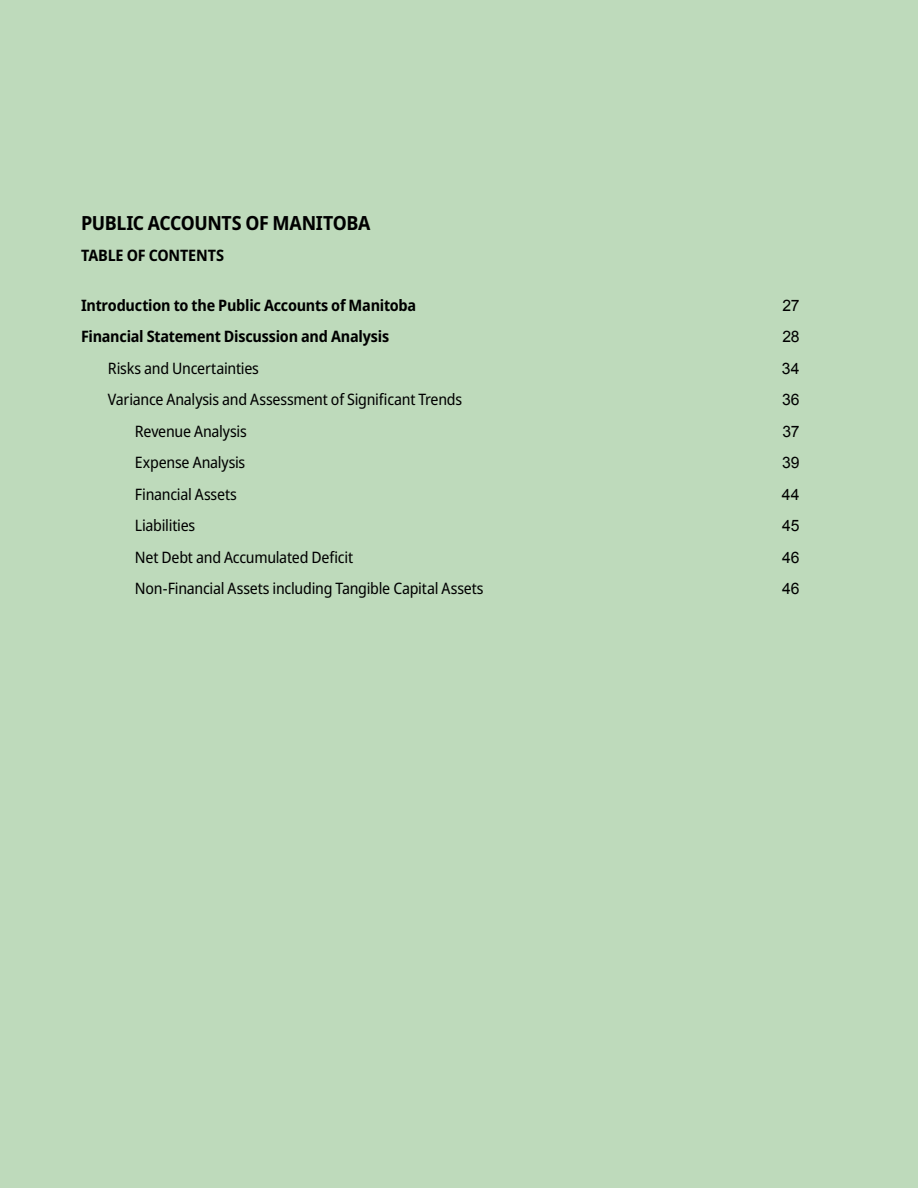
<style>
.page{position:relative;width:918px;height:1188px;background:#bedabb}
.page>*{position:absolute;margin:0;border:0;box-sizing:border-box;transform-origin:0 0}
.t1{font:700 semi-condensed 19.5px "Noto Sans";letter-spacing:-.02em;color:#000}
.t2{font:semi-condensed 15.75px "Noto Sans";letter-spacing:-.015em;color:#000}
.t3{font:700 semi-condensed 15.75px "Noto Sans";letter-spacing:-.015em;color:#000}
.t4{font:15.75px "Arial";letter-spacing:-.01em;color:#000}
</style>
<div class="page">
<p class="t1" style="left:81px;top:208px;width:291px">PUBLIC ACCOUNTS OF MANITOBA</p>
<p class="t3" style="left:81px;top:244px;width:145px">TABLE OF CONTENTS</p>
<p class="t3" style="left:81px;top:294px;width:337px">Introduction to the Public Accounts of Manitoba</p>
<p class="t4" style="left:782px;top:295px;width:19px">27</p>
<p class="t3" style="left:81px;top:325px;width:310px">Financial Statement Discussion and Analysis</p>
<p class="t4" style="left:782px;top:326px;width:19px">28</p>
<p class="t2" style="left:108px;top:357px;width:153px">Risks and Uncertainties</p>
<p class="t4" style="left:782px;top:358px;width:19px">34</p>
<p class="t2" style="left:108px;top:388px;width:356px">Variance Analysis and Assessment of Significant Trends</p>
<p class="t4" style="left:782px;top:389px;width:19px">36</p>
<p class="t2" style="left:135px;top:420px;width:113px">Revenue Analysis</p>
<p class="t4" style="left:783px;top:421px;width:18px">37</p>
<p class="t2" style="left:135px;top:451px;width:112px">Expense Analysis</p>
<p class="t4" style="left:782px;top:452px;width:19px">39</p>
<p class="t2" style="left:135px;top:483px;width:103px">Financial Assets</p>
<p class="t4" style="left:782px;top:484px;width:19px">44</p>
<p class="t2" style="left:135px;top:514px;width:62px">Liabilities</p>
<p class="t4" style="left:782px;top:515px;width:19px">45</p>
<p class="t2" style="left:135px;top:546px;width:220px">Net Debt and Accumulated Deficit</p>
<p class="t4" style="left:782px;top:547px;width:19px">46</p>
<p class="t2" style="left:135px;top:577px;width:350px">Non-Financial Assets including Tangible Capital Assets</p>
<p class="t4" style="left:782px;top:578px;width:19px">46</p>
</div>
